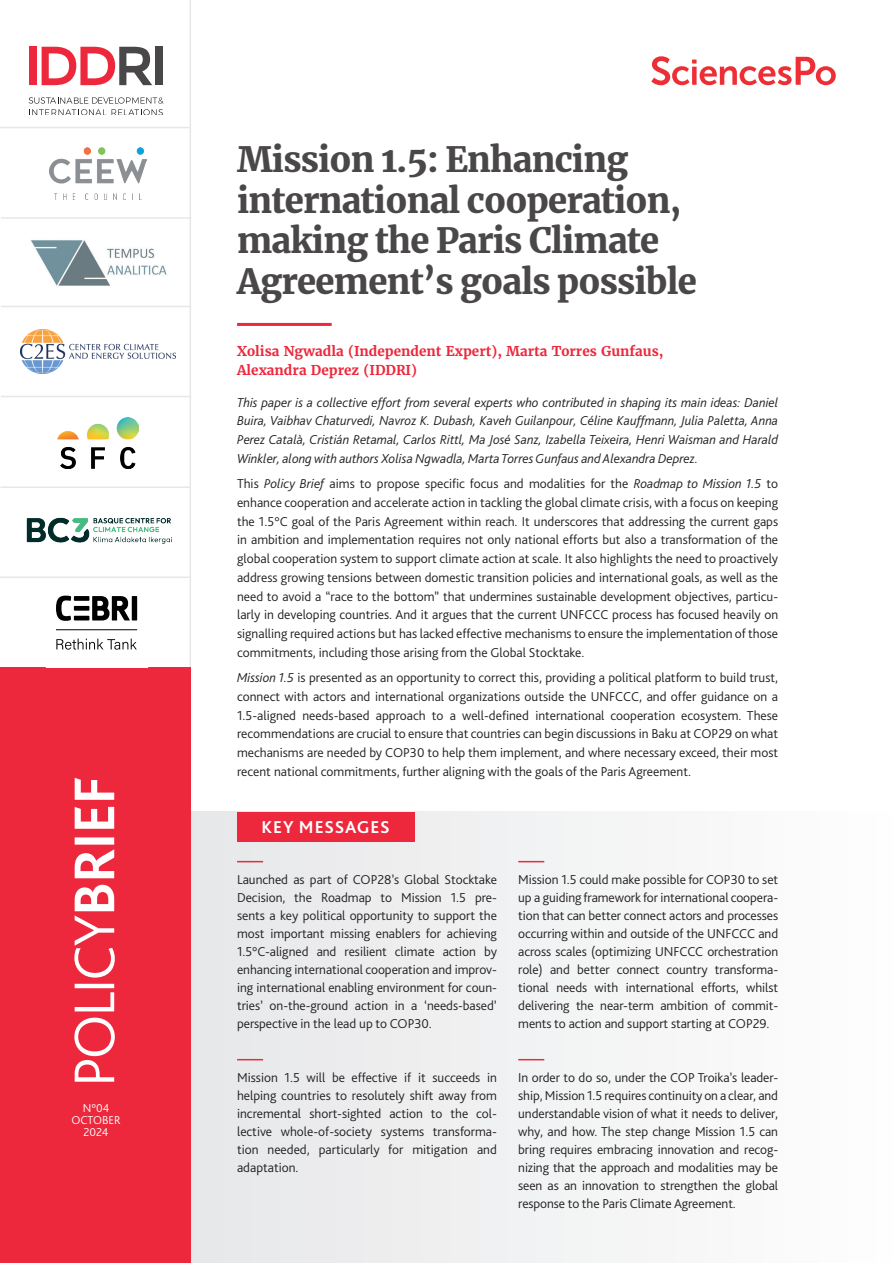
<style>
.page{position:relative;width:893px;height:1263px;background:#fff}
.page>*{position:absolute;margin:0;border:0;box-sizing:border-box;transform-origin:0 0}
.t1{font:900 34.5px/40.5px "Merriweather";letter-spacing:-.025em;color:#4a4749}
.t2{font:700 18px "Bliss Pro";letter-spacing:.04em;color:#fff}
.t3{font:300 13.5px/18px "Bliss Pro";letter-spacing:-.005em;color:#231f20;text-align:justify}
.t4{font:italic 300 13.5px/18.8px "Bliss Pro";color:#231f20;text-align:justify}
.t5{font:700 13.5px/19.5px "Merriweather";color:#ed283c}
.t6{font:300 12px/12px "Bliss Pro";color:#fff;text-align:center}
.s1{font-style:italic}
</style>
<div class="page">
<div style="left:191px;top:812px;width:702px;height:451px;background:#f2f3f4"></div>
<hr style="left:237px;top:323px;width:95px;height:3px;background:#ed283c">
<svg style="left:651px;top:56px;width:185px;height:29px"></svg>
<div style="left:237px;top:812px;width:177px;height:29px;background:#ed283c"></div>
<hr style="left:190px;top:0;width:1px;height:1064px;background:#e6e7e9">
<div style="left:0;top:668px;width:191px;height:595px;background:#ed283c"></div>
<svg style="left:237px;top:861px;width:26px;height:1px"></svg>
<svg style="left:237px;top:1059px;width:26px;height:1px"></svg>
<svg style="left:518px;top:861px;width:26px;height:1px"></svg>
<svg style="left:518px;top:1059px;width:26px;height:1px"></svg>
<svg style="left:74px;top:778px;width:41px;height:304px"></svg>
<div style="left:29px;top:47px;width:8px;height:38px;background:#ed283c"></div>
<svg style="left:42px;top:47px;width:110px;height:38px"></svg>
<div style="left:156px;top:47px;width:7px;height:38px;background:#4a4749"></div>
<svg style="left:29px;top:97px;width:134px;height:18px"></svg>
<hr style="left:0;top:127px;width:190px;height:1px;background:#e6e7e9">
<img style="left:26px;top:517px;width:146px;height:27px">
<img style="left:49px;top:148px;width:97px;height:51px">
<img style="left:58px;top:417px;width:81px;height:51px">
<img style="left:31px;top:240px;width:136px;height:46px">
<img style="left:20px;top:329px;width:156px;height:44px">
<hr style="left:56px;top:629px;width:81px;height:1px;background:#000001">
<svg style="left:56px;top:639px;width:81px;height:11px"></svg>
<svg style="left:56px;top:596px;width:15px;height:25px"></svg>
<div style="left:132px;top:596px;width:5px;height:24px;background:#000001"></div>
<svg style="left:92px;top:596px;width:38px;height:24px"></svg>
<div style="left:74px;top:606px;width:15px;height:5px;background:#000001"></div>
<div style="left:74px;top:596px;width:15px;height:5px;background:#000001"></div>
<hr style="left:74px;top:616px;width:15px;height:4px;background:#000001">
<hr style="left:1px;top:217px;width:190px;height:2px;background:#e6e7e9">
<hr style="left:1px;top:306px;width:190px;height:1px;background:#e6e7e9">
<hr style="left:1px;top:396px;width:190px;height:1px;background:#e6e7e9">
<hr style="left:0;top:486px;width:191px;height:2px;background:#e6e7e9">
<hr style="left:0;top:576px;width:190px;height:2px;background:#e6e7e9">
<p class="t6" style="left:71px;top:1102px;width:51px">N°04<br>OCTOBER<br>2024</p>
<h1 class="t1" style="left:237px;top:138px;width:461px">Mission 1.5: Enhancing international cooperation, making the Paris Climate<br>Agreement’s goals possible</h1>
<p class="t5" style="left:237px;top:341px;width:428px">Xolisa Ngwadla (Independent Expert), Marta Torres Gunfaus,<br>Alexandra Deprez (IDDRI)</p>
<p class="t4" style="left:237px;top:393px;width:543px">This paper is a collective effort from several experts who contributed in shaping its main ideas: Daniel Buira, Vaibhav Chaturvedi, Navroz K. Dubash, Kaveh Guilanpour, Céline Kauffmann, Julia Paletta, Anna Perez Català, Cristián Retamal, Carlos Rittl, Ma José Sanz, Izabella Teixeira, Henri Waisman and Harald Winkler, along with authors Xolisa Ngwadla, Marta Torres Gunfaus and Alexandra Deprez.</p>
<p class="t3" style="left:237px;top:474px;width:543px;line-height:18.8px">This <span class="s1">Policy Brief</span> aims to propose specific focus and modalities for the <span class="s1">Roadmap to Mission 1.5</span> to enhance cooperation and accelerate action in tackling the global climate crisis, with a focus on keeping the 1.5°C goal of the Paris Agreement within reach. It underscores that addressing the current gaps in ambition and implementation requires not only national efforts but also a transformation of the global cooperation system to support climate action at scale. It also highlights the need to proactively address growing tensions between domestic transition policies and international goals, as well as the need to avoid a “race to the bottom” that undermines sustainable development objectives, particu&shy;larly in developing countries. And it argues that the current UNFCCC process has focused heavily on signalling required actions but has lacked effective mechanisms to ensure the implementation of those commitments, including those arising from the Global Stocktake.</p>
<p class="t3" style="left:237px;top:668px;width:543px;line-height:18.8px"><span class="s1">Mission 1.5</span> is presented as an opportunity to correct this, providing a political platform to build trust, connect with actors and international organizations outside the UNFCCC, and offer guidance on a 1.5-aligned needs-based approach to a well-defined international cooperation ecosystem. These recommendations are crucial to ensure that countries can begin discussions in Baku at COP29 on what mechanisms are needed by COP30 to help them implement, and where necessary exceed, their most recent national commitments, further aligning with the goals of the Paris Agreement.</p>
<h2 class="t2" style="left:261px;top:816px;width:130px">KEY MESSAGES</h2>
<p class="t3" style="left:237px;top:870px;width:261px">Launched as part of COP28’s Global Stocktake Decision, the Roadmap to Mission 1.5 pre&shy;sents a key political opportunity to support the most important missing enablers for achieving 1.5°C-aligned and resilient climate action by enhancing international cooperation and improv&shy;ing international enabling environment for coun&shy;tries’ on-the-ground action in a ‘needs-based’ perspective in the lead up to COP30.</p>
<p class="t3" style="left:237px;top:1068px;width:261px">Mission 1.5 will be effective if it succeeds in helping countries to resolutely shift away from incremental short-sighted action to the col&shy;lective whole-of-society systems transforma&shy;tion needed, particularly for mitigation and adaptation.</p>
<p class="t3" style="left:518px;top:870px;width:261px">Mission 1.5 could make possible for COP30 to set up a guiding framework for international coopera&shy;tion that can better connect actors and processes occurring within and outside of the UNFCCC and across scales (optimizing UNFCCC orchestration role) and better connect country transforma&shy;tional needs with international efforts, whilst delivering the near-term ambition of commit&shy;ments to action and support starting at COP29.</p>
<p class="t3" style="left:518px;top:1068px;width:261px">In order to do so, under the COP Troika’s leader&shy;ship, Mission 1.5 requires continuity on a clear, and understandable vision of what it needs to deliver, why, and how. The step change Mission 1.5 can bring requires embracing innovation and recog&shy;nizing that the approach and modalities may be seen as an innovation to strengthen the global response to the Paris Climate Agreement.</p>
</div>
